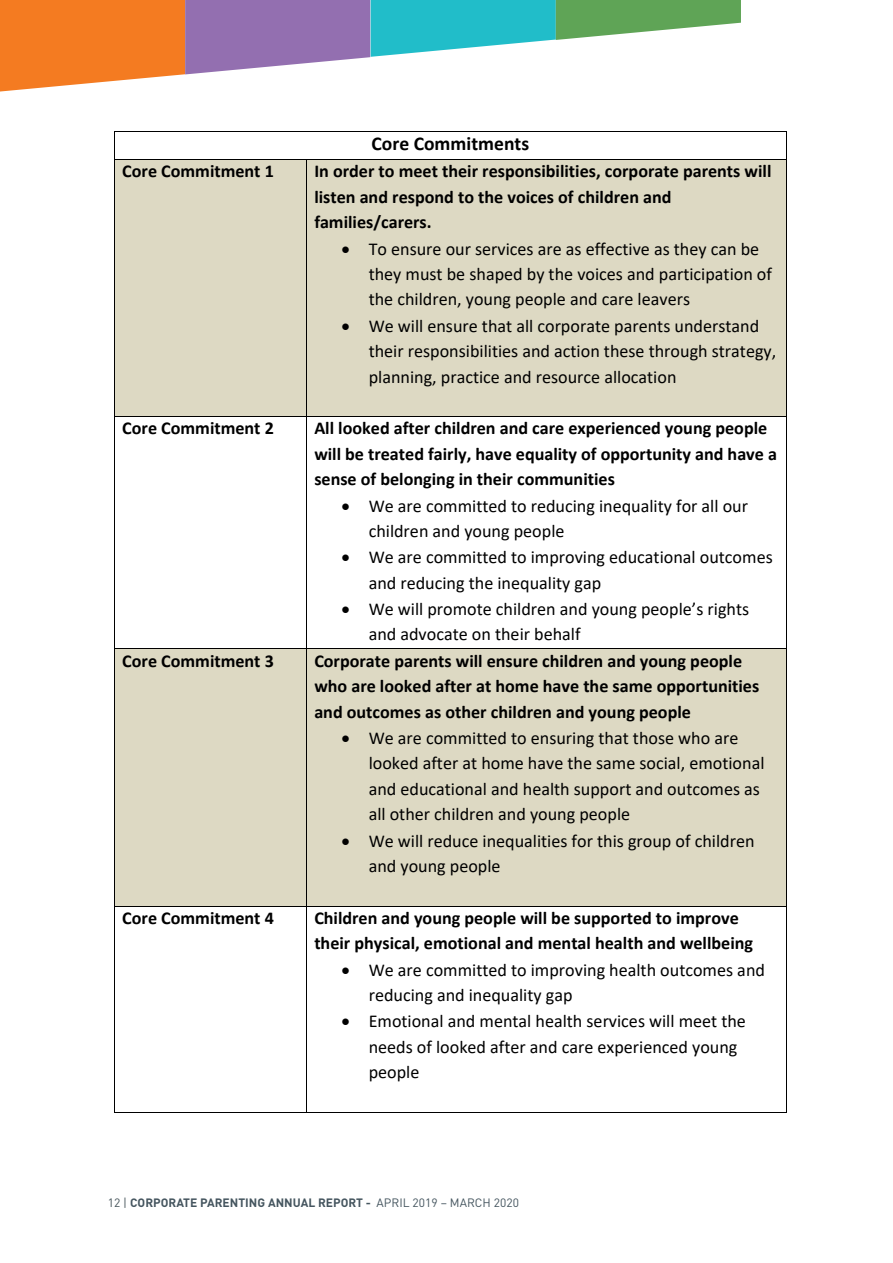
<style>
.page{position:relative;width:893px;height:1263px;background:#fff}
.page>*{position:absolute;margin:0;border:0;box-sizing:border-box;transform-origin:0 0}
.t1{font:700 19.5px "Calibri";color:#000}
.t2{font:18.15px/25.3px "Calibri";color:#000}
.t3{font:700 18.15px/25.5px "Calibri";color:#000}
.t4{font:16.65px "Calibri";color:#000}
.t5{font:700 12px "DIN";color:#45555f}
.s1{font-weight:400;color:#48565c}
.s2{font-weight:400}
</style>
<div class="page">
<hr style="left:115px;top:131px;width:671px;height:1px;background:#000">
<div style="left:115px;top:160px;width:191px;height:256px;background:#ddd9c3"></div>
<div style="left:307px;top:160px;width:479px;height:256px;background:#ddd9c3"></div>
<svg style="left:114px;top:131px;width:1px;height:29px"></svg>
<hr style="left:115px;top:159px;width:191px;height:1px;background:#000">
<hr style="left:307px;top:159px;width:479px;height:1px;background:#000">
<svg style="left:786px;top:131px;width:1px;height:29px"></svg>
<hr style="left:114px;top:160px;width:1px;height:256px;background:#000">
<hr style="left:306px;top:160px;width:1px;height:256px;background:#000">
<hr style="left:786px;top:160px;width:1px;height:256px;background:#000">
<hr style="left:115px;top:416px;width:191px;height:1px;background:#000">
<hr style="left:307px;top:416px;width:479px;height:1px;background:#000">
<hr style="left:114px;top:417px;width:1px;height:231px;background:#000">
<hr style="left:306px;top:417px;width:1px;height:231px;background:#000">
<hr style="left:786px;top:417px;width:1px;height:231px;background:#000">
<div style="left:115px;top:649px;width:191px;height:257px;background:#ddd9c3"></div>
<div style="left:307px;top:649px;width:479px;height:257px;background:#ddd9c3"></div>
<hr style="left:115px;top:648px;width:191px;height:1px;background:#000">
<hr style="left:307px;top:648px;width:479px;height:1px;background:#000">
<hr style="left:114px;top:649px;width:1px;height:257px;background:#000">
<hr style="left:306px;top:649px;width:1px;height:257px;background:#000">
<hr style="left:786px;top:649px;width:1px;height:257px;background:#000">
<hr style="left:115px;top:906px;width:191px;height:1px;background:#000">
<hr style="left:307px;top:906px;width:479px;height:1px;background:#000">
<hr style="left:114px;top:906px;width:1px;height:206px;background:#000">
<hr style="left:115px;top:1112px;width:191px;height:1px;background:#000">
<hr style="left:306px;top:906px;width:1px;height:206px;background:#000">
<hr style="left:307px;top:1112px;width:479px;height:1px;background:#000">
<hr style="left:786px;top:906px;width:1px;height:206px;background:#000">
<svg style="left:0;top:0;width:741px;height:92px"></svg>
<p class="t1" style="left:371px;top:130px;width:159px">Core Commitments</p>
<p class="t3" style="left:122px;top:158px;width:153px">Core Commitment 1</p>
<p class="t3" style="left:314px;top:158px;width:459px">In order to meet their responsibilities, corporate parents will listen and respond to the voices of children and families/carers.</p>
<p class="t2" style="left:369px;top:235px;width:405px;text-indent:-27px">• To ensure our services are as effective as they can be they must be shaped by the voices and participation of the children, young people and care leavers</p>
<p class="t2" style="left:369px;top:313px;width:409px;text-indent:-27px">• We will ensure that all corporate parents understand their responsibilities and action these through strategy, planning, practice and resource allocation</p>
<p class="t3" style="left:122px;top:415px;width:153px">Core Commitment 2</p>
<p class="t3" style="left:314px;top:415px;width:464px">All looked after children and care experienced young people will be treated fairly, have equality of opportunity and have a sense of belonging in their communities</p>
<p class="t2" style="left:369px;top:492px;width:381px;text-indent:-27px">• We are committed to reducing inequality for all our children and young people</p>
<p class="t2" style="left:369px;top:544px;width:406px;text-indent:-27px">• We are committed to improving educational outcomes and reducing the inequality gap</p>
<p class="t2" style="left:369px;top:596px;width:382px;text-indent:-27px">• We will promote children and young people’s rights and advocate on their behalf</p>
<p class="t3" style="left:122px;top:647px;width:153px">Core Commitment 3</p>
<p class="t3" style="left:314px;top:647px;width:446px">Corporate parents will ensure children and young people who are looked after at home have the same opportunities and outcomes as other children and young people</p>
<p class="t2" style="left:369px;top:725px;width:397px;text-indent:-27px">• We are committed to ensuring that those who are looked after at home have the same social, emotional and educational and health support and outcomes as all other children and young people</p>
<p class="t2" style="left:369px;top:827px;width:387px;text-indent:-27px">• We will reduce inequalities for this group of children and young people</p>
<p class="t3" style="left:122px;top:905px;width:153px">Core Commitment 4</p>
<p class="t3" style="left:314px;top:905px;width:440px">Children and young people will be supported to improve their physical, emotional and mental health and wellbeing</p>
<p class="t2" style="left:369px;top:956px;width:398px;text-indent:-27px">• We are committed to improving health outcomes and reducing and inequality gap</p>
<p class="t2" style="left:369px;top:1008px;width:379px;text-indent:-27px">• Emotional and mental health services will meet the needs of looked after and care experienced young people</p>
<p class="t4" style="left:401px;top:1183px;width:93px">Page 11 of 45</p>
<p class="t5" style="left:108px;top:1194px;width:413px"><span class="s1">12 |</span> CORPORATE PARENTING ANNUAL REPORT - <span class="s2">APRIL 2019 – MARCH 2020</span></p>
</div>
